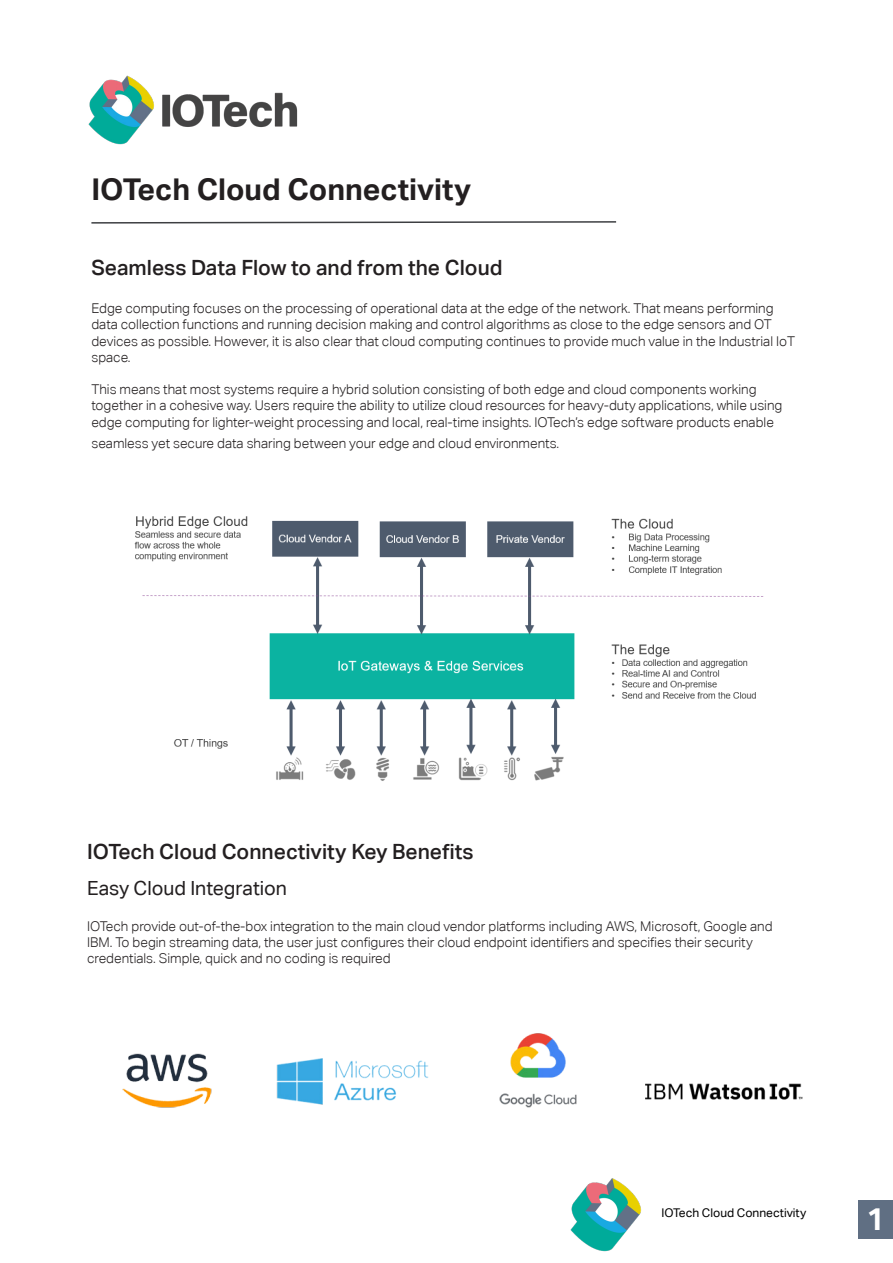
<style>
.page{position:relative;width:893px;height:1263px;background:#fff}
.page>*{position:absolute;margin:0;border:0;box-sizing:border-box;transform-origin:0 0}
.t1{font:700 31.5px "Aktiv Grotesk Corp";color:#fff}
.t2{font:700 30px "Aktiv Grotesk Corp";color:#231f20}
.t3{font:500 21px "Aktiv Grotesk Corp";color:#231f20}
.t4{font:19.5px "Aktiv Grotesk Corp";color:#231f20}
.t5{font:300 13.5px/16.2px "Aktiv Grotesk Corp";color:#231f20}
.t6{font:12px "Aktiv Grotesk Corp";color:#000}
</style>
<div class="page">
<img style="left:134px;top:516px;width:629px;height:265px">
<img style="left:88px;top:75px;width:210px;height:70px">
<svg style="left:91px;top:221px;width:526px;height:3px"></svg>
<img style="left:122px;top:1053px;width:306px;height:55px">
<img style="left:499px;top:1033px;width:78px;height:75px">
<img style="left:645px;top:1083px;width:158px;height:17px">
<div style="left:859px;top:1200px;width:34px;height:38px;background:#606f83"></div>
<img style="left:570px;top:1178px;width:71px;height:73px">
<p class="t2" style="left:91px;top:171px;width:381px">IOTech Cloud Connectivity</p>
<p class="t3" style="left:91px;top:255px;width:413px">Seamless Data Flow to and from the Cloud</p>
<p class="t5" style="left:91px;top:300px;width:705px">Edge computing focuses on the processing of operational data at the edge of the network. That means performing data collection functions and running decision making and control algorithms as close to the edge sensors and OT devices as possible. However, it is also clear that cloud computing continues to provide much value in the Industrial IoT space.</p>
<p class="t5" style="left:91px;top:381px;width:692px">This means that most systems require a hybrid solution consisting of both edge and cloud components working together in a cohesive way. Users require the ability to utilize cloud resources for heavy-duty applications, while using edge computing for lighter-weight processing and local, real-time insights. IOTech’s edge software products enable</p>
<p class="t5" style="left:91px;top:435px;width:469px">seamless yet secure data sharing between your edge and cloud environments.</p>
<p class="t3" style="left:87px;top:838px;width:388px">IOTech Cloud Connectivity Key Benefits</p>
<p class="t4" style="left:87px;top:876px;width:201px">Easy Cloud Integration</p>
<p class="t5" style="left:87px;top:918px;width:687px">IOTech provide out-of-the-box integration to the main cloud vendor platforms including AWS, Microsoft, Google and<br>IBM. To begin streaming data, the user just configures their cloud endpoint identifiers and specifies their security credentials. Simple, quick and no coding is required</p>
<p class="t6" style="left:661px;top:1205px;width:146px">IOTech Cloud Connectivity</p>
<p class="t1" style="left:867px;top:1199px;width:20px">1</p>
</div>
